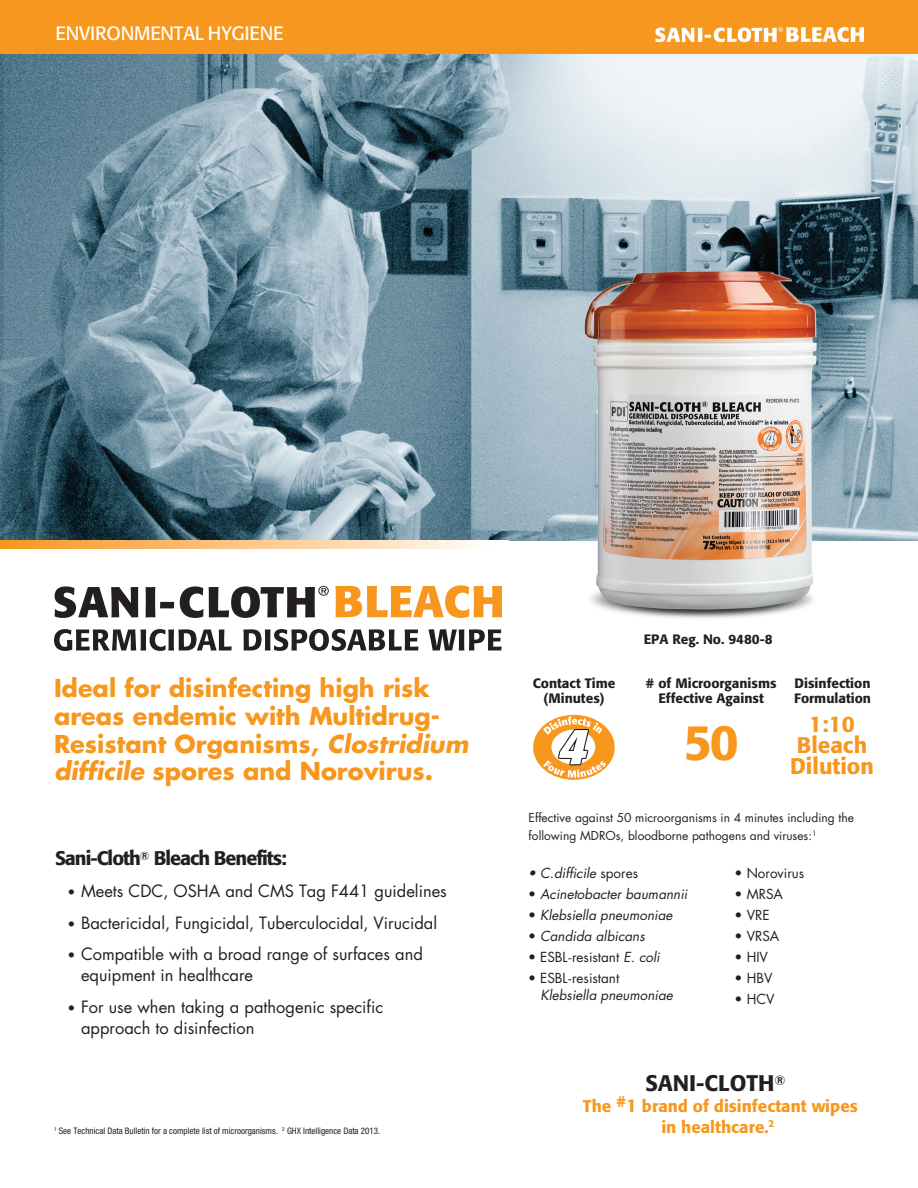
<style>
.page{position:relative;width:918px;height:1188px;background:#fff}
.page>*{position:absolute;margin:0;border:0;box-sizing:border-box;transform-origin:0 0}
.t1{font:500 49.5px "Formata";color:#f7971d}
.t2{font:700 24px/27.6px "Futura Std";color:#f7971d}
.t3{font:500 22.35px/21px "Formata";color:#f7971d;text-align:center}
.t4{font:500 22.35px "Formata";color:#231f20}
.t5{font:500 19.5px "Formata";letter-spacing:-.05em;color:#231f20}
.t6{font:19.2px "Formata";letter-spacing:-.01em;color:#fff}
.t7{font:500 16.8px "Formata";color:#f7971d}
.t8{font:16.5px/21px "Futura Std";color:#231f20}
.t9{font:italic 13.5px "Futura Std";color:#231f20}
.t10{font:500 13.5px "Formata";color:#231f20}
.t11{font:13.5px "Futura Std";color:#231f20}
.t12{font:12px "Futura Std";color:#231f20}
.t13{font:condensed 9px "Helvetica Neue LT Std";color:#231f20}
.s1{font-style:italic}
.s2{font-size:13.5px}
.s3{font-style:normal}
.s4{font-size:18.15px}
</style>
<div class="page">
<img style="left:0;top:54px;width:918px;height:487px">
<svg style="left:0;top:541px;width:474px;height:7px"></svg>
<svg style="left:534px;top:716px;width:80px;height:63px"></svg>
<div style="left:531px;top:713px;width:86px;height:69px;border:2px solid #fff;border-radius:50%"></div>
<svg style="left:55px;top:586px;width:83px;height:32px"></svg>
<svg style="left:146px;top:587px;width:28px;height:30px"></svg>
<svg style="left:180px;top:586px;width:149px;height:32px"></svg>
<svg style="left:335px;top:585px;width:167px;height:33px"></svg>
<svg style="left:54px;top:629px;width:178px;height:22px"></svg>
<svg style="left:243px;top:629px;width:175px;height:22px"></svg>
<svg style="left:428px;top:629px;width:74px;height:22px"></svg>
<div style="left:0;top:0;width:918px;height:54px;background:#f7971d"></div>
<svg style="left:655px;top:27px;width:209px;height:15px"></svg>
<img style="left:578px;top:264px;width:248px;height:355px">
<p class="t6" style="left:56px;top:22px;width:230px">ENVIRONMENTAL HYGIENE</p>
<p class="t2" style="left:54px;top:674px;width:416px">Ideal for disinfecting high risk areas endemic with Multidrug-Resistant Organisms, <span class="s1">Clostridium difficile</span> spores and Norovirus.</p>
<p class="t5" style="left:55px;top:846px;width:233px">Sani-Cloth<sup>®</sup> Bleach Benefits:</p>
<p class="t8" style="left:68px;top:880px;width:381px"><span class="s2">•</span> Meets CDC, OSHA and CMS Tag F441 guidelines</p>
<p class="t8" style="left:68px;top:912px;width:371px"><span class="s2">•</span> Bactericidal, Fungicidal, Tuberculocidal, Virucidal</p>
<p class="t8" style="left:81px;top:944px;width:343px;text-indent:-14px"><span class="s2">•</span> Compatible with a broad range of surfaces and equipment in healthcare</p>
<p class="t8" style="left:81px;top:997px;width:304px;text-indent:-14px"><span class="s2">•</span> For use when taking a pathogenic specific approach to disinfection</p>
<p class="t13" style="left:54px;top:1125px;width:328px"><sup>1</sup> See Technical Data Bulletin for a complete list of microorganisms. <sup>2</sup> GHX Intelligence Data 2013.</p>
<p class="t10" style="left:644px;top:631px;width:131px">EPA Reg. No. 9480-8</p>
<p class="t10" style="left:533px;top:675px;width:84px">Contact Time</p>
<p class="t10" style="left:646px;top:675px;width:133px"># of Microorganisms</p>
<p class="t10" style="left:795px;top:675px;width:77px">Disinfection</p>
<p class="t10" style="left:544px;top:690px;width:63px">(Minutes)</p>
<p class="t10" style="left:658px;top:690px;width:107px">Effective Against</p>
<p class="t10" style="left:794px;top:690px;width:79px">Formulation</p>
<p class="t1" style="left:683px;top:712px;width:57px">50</p>
<p class="t3" style="left:797px;top:713px;width:72px">1:10<br>Bleach</p>
<p class="t3" style="left:790px;top:755px;width:85px">Dilution</p>
<p class="t12" style="left:529px;top:810px;width:327px">Effective against 50 microorganisms in 4 minutes including the</p>
<p class="t12" style="left:529px;top:828px;width:289px">following MDROs, bloodborne pathogens and viruses:<sup>1</sup></p>
<p class="t9" style="left:528px;top:865px;width:112px">• C.difficile <span class="s3">spores</span></p>
<p class="t9" style="left:528px;top:886px;width:161px"><span class="s3">•</span> Acinetobacter baumannii</p>
<p class="t9" style="left:528px;top:907px;width:146px"><span class="s3">•</span> Klebsiella pneumoniae</p>
<p class="t9" style="left:528px;top:928px;width:118px"><span class="s3">•</span> Candida albicans</p>
<p class="t11" style="left:528px;top:949px;width:133px">• ESBL-resistant <span class="s1">E. coli</span></p>
<p class="t11" style="left:528px;top:970px;width:93px">• ESBL-resistant</p>
<p class="t9" style="left:541px;top:986px;width:134px">Klebsiella pneumoniae</p>
<p class="t11" style="left:735px;top:865px;width:71px">• Norovirus</p>
<p class="t11" style="left:735px;top:886px;width:50px">• MRSA</p>
<p class="t11" style="left:735px;top:907px;width:37px">• VRE</p>
<p class="t11" style="left:735px;top:928px;width:46px">• VRSA</p>
<p class="t11" style="left:735px;top:949px;width:35px">• HIV</p>
<p class="t11" style="left:735px;top:970px;width:39px">• HBV</p>
<p class="t11" style="left:735px;top:991px;width:41px">• HCV</p>
<p class="t4" style="left:645px;top:1069px;width:142px">SANI-CLOTH<sup>®</sup></p>
<p class="t7" style="left:583px;top:1096px;width:276px">The <sup>#</sup><span class="s4">1</span> brand of disinfectant wipes</p>
<p class="t7" style="left:661px;top:1117px;width:115px">in healthcare.<sup>2</sup></p>
</div>
